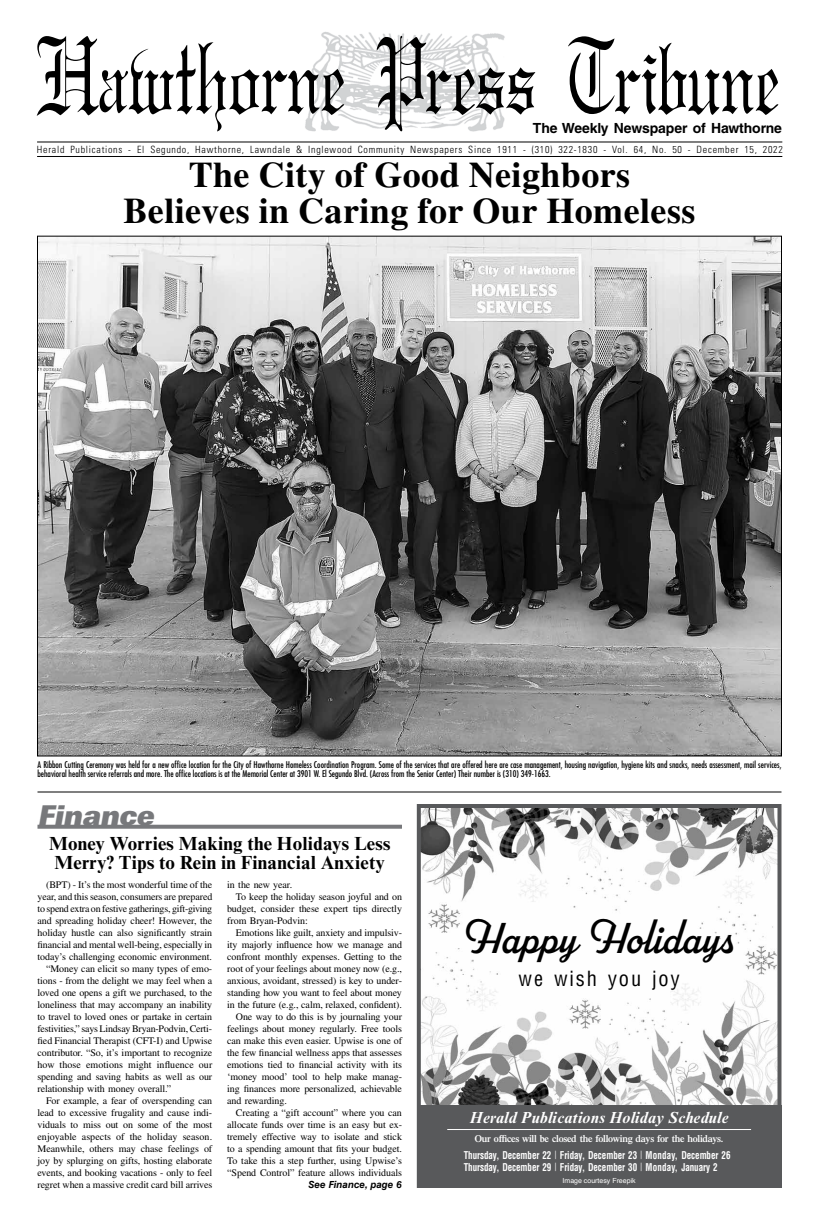
<style>
.page{position:relative;width:819px;height:1224px;background:#fff}
.page>*{position:absolute;margin:0;border:0;box-sizing:border-box;transform-origin:0 0}
.t1{font:100px "Gregorian";letter-spacing:-.01em;color:#000;scale:.78 1}
.t2{font:48px "Parkside";color:#000;scale:.94 1}
.t3{font:700 36px/36px "Times LT Std";letter-spacing:.01em;color:#000;text-align:center}
.t4{font:italic 27.3px "Univers LT Std X Black Ex";color:#77787b;scale:.77 1}
.t5{font:condensed 20.4px "Helvetica LT Std";letter-spacing:.09em;color:#000}
.t6{font:700 19px/19px "Times New Roman MT Std";letter-spacing:.01em;color:#000}
.t7{font:italic 700 16px "Times New Roman MT Std";letter-spacing:.015em;color:#fff}
.t8{font:700 14px "Helvetica LT Std";letter-spacing:-.01em;color:#000}
.t9{font:700 condensed 10.5px/12px "Helvetica LT Std";letter-spacing:-.005em;color:#fff;scale:.86 1}
.t10{font:10px "Times LT Std";letter-spacing:-.005em;color:#000}
.t11{font:300 condensed 10px "Univers LT Std";letter-spacing:.075em;color:#000}
.t12{font:600 10px "Times LT Std";letter-spacing:-.025em;color:#fff}
.t13{font:10px "Times LT Std";letter-spacing:-.025em;color:#000}
.t14{font:italic 700 9.8px "Helvetica LT Std";color:#000}
.t15{font:condensed 9px/9.5px "Futura Std";color:#000}
.t16{font:7px "Helvetica";color:#fff}
</style>
<div class="page">
<img style="left:39px;top:238px;width:741px;height:516px">
<img style="left:422px;top:809px;width:355px;height:296px">
<div style="left:417px;top:804px;width:365px;height:384px;border:4px solid #58595b"></div>
<div style="left:417px;top:1105px;width:365px;height:83px;background:#58595b"></div>
<hr style="left:447px;top:1129px;width:304px;height:1px;background:#fff">
<hr style="left:37px;top:792px;width:745px;height:1px;background:#000">
<img style="left:305px;top:32px;width:200px;height:100px">
<hr style="left:37px;top:141px;width:745px;height:1px;background:#000">
<hr style="left:37px;top:156px;width:745px;height:1px;background:#000">
<svg style="left:38px;top:825px;width:364px;height:4px"></svg>
<h1 class="t1" style="left:36px;top:22px;width:956px">Hawthorne Press Tribune</h1>
<p class="t11" style="left:37px;top:143px;width:747px">Herald Publications - El Segundo, Hawthorne, Lawndale &amp; Inglewood Community Newspapers Since 1911 - (310) 322-1830 - Vol. 64, No. 50 - December 15, 2022</p>
<h3 class="t8" style="left:533px;top:119px;width:251px">The Weekly Newspaper of Hawthorne</h3>
<h3 class="t3" style="left:124px;top:156px;width:573px">The City of Good Neighbors<br>Believes in Caring for Our Homeless</h3>
<p class="t15" style="left:37px;top:760px;width:746px">A Ribbon Cutting Ceremony was held for a new office location for the City of Hawthorne Homeless Coordination Program. Some of the services that are offered here are case management, housing navigation, hygiene kits and snacks, needs assessment, mail services, behavioral health service referrals and more. The office locations is at the Memorial Center at 3901 W. El Segundo Blvd. (Across from the Senior Center) Their number is (310) 349-1663.</p>
<h3 class="t4" style="left:38px;top:799px;width:160px">Finance</h3>
<h3 class="t6" style="left:49px;top:834px;width:343px">Money Worries Making the Holidays Less<br>Merry? Tips to Rein in Financial Anxiety</h3>
<p class="t10" style="left:46px;top:879px;width:168px">(BPT) - It’s the most wonderful time of the</p>
<p class="t10" style="left:37px;top:891px;width:176px">year, and this season, consumers are prepared</p>
<p class="t13" style="left:37px;top:903px;width:176px">to spend extra on festive gatherings, gift-giving</p>
<p class="t10" style="left:37px;top:915px;width:176px">and spreading holiday cheer! However, the</p>
<p class="t10" style="left:37px;top:927px;width:176px">holiday hustle can also significantly strain</p>
<p class="t10" style="left:37px;top:939px;width:176px">financial and mental well-being, especially in</p>
<p class="t10" style="left:37px;top:951px;width:176px">today’s challenging economic environment.</p>
<p class="t10" style="left:46px;top:963px;width:168px">“Money can elicit so many types of emo-</p>
<p class="t10" style="left:37px;top:975px;width:176px">tions - from the delight we may feel when a</p>
<p class="t10" style="left:37px;top:987px;width:176px">loved one opens a gift we purchased, to the</p>
<p class="t10" style="left:37px;top:999px;width:176px">loneliness that may accompany an inability</p>
<p class="t10" style="left:37px;top:1011px;width:176px">to travel to loved ones or partake in certain</p>
<p class="t10" style="left:37px;top:1023px;width:176px">festivities,” says Lindsay Bryan-Podvin, Certi-</p>
<p class="t10" style="left:37px;top:1035px;width:176px">fied Financial Therapist (CFT-I) and Upwise</p>
<p class="t10" style="left:37px;top:1047px;width:176px">contributor. “So, it’s important to recognize</p>
<p class="t10" style="left:37px;top:1059px;width:176px">how those emotions might influence our</p>
<p class="t10" style="left:37px;top:1071px;width:176px">spending and saving habits as well as our</p>
<p class="t10" style="left:37px;top:1083px;width:135px">relationship with money overall.”</p>
<p class="t10" style="left:46px;top:1095px;width:168px">For example, a fear of overspending can</p>
<p class="t10" style="left:37px;top:1107px;width:176px">lead to excessive frugality and cause indi-</p>
<p class="t10" style="left:37px;top:1119px;width:176px">viduals to miss out on some of the most</p>
<p class="t10" style="left:37px;top:1131px;width:176px">enjoyable aspects of the holiday season.</p>
<p class="t10" style="left:37px;top:1143px;width:176px">Meanwhile, others may chase feelings of</p>
<p class="t10" style="left:37px;top:1155px;width:176px">joy by splurging on gifts, hosting elaborate</p>
<p class="t10" style="left:37px;top:1167px;width:176px">events, and booking vacations - only to feel</p>
<p class="t10" style="left:37px;top:1179px;width:176px">regret when a massive credit card bill arrives</p>
<p class="t10" style="left:227px;top:879px;width:66px">in the new year.</p>
<p class="t10" style="left:236px;top:891px;width:168px">To keep the holiday season joyful and on</p>
<p class="t10" style="left:227px;top:903px;width:176px">budget, consider these expert tips directly</p>
<p class="t10" style="left:227px;top:915px;width:82px">from Bryan-Podvin:</p>
<p class="t10" style="left:236px;top:927px;width:168px">Emotions like guilt, anxiety and impulsiv-</p>
<p class="t10" style="left:227px;top:939px;width:176px">ity majorly influence how we manage and</p>
<p class="t10" style="left:227px;top:951px;width:176px">confront monthly expenses. Getting to the</p>
<p class="t10" style="left:227px;top:963px;width:176px">root of your feelings about money now (e.g.,</p>
<p class="t10" style="left:227px;top:975px;width:176px">anxious, avoidant, stressed) is key to under-</p>
<p class="t10" style="left:227px;top:987px;width:176px">standing how you want to feel about money</p>
<p class="t10" style="left:227px;top:999px;width:176px">in the future (e.g., calm, relaxed, confident).</p>
<p class="t10" style="left:236px;top:1011px;width:168px">One way to do this is by journaling your</p>
<p class="t10" style="left:227px;top:1023px;width:176px">feelings about money regularly. Free tools</p>
<p class="t10" style="left:227px;top:1035px;width:176px">can make this even easier. Upwise is one of</p>
<p class="t10" style="left:227px;top:1047px;width:176px">the few financial wellness apps that assesses</p>
<p class="t10" style="left:227px;top:1059px;width:176px">emotions tied to financial activity with its</p>
<p class="t10" style="left:227px;top:1071px;width:176px">‘money mood’ tool to help make manag-</p>
<p class="t10" style="left:227px;top:1083px;width:176px">ing finances more personalized, achievable</p>
<p class="t10" style="left:227px;top:1095px;width:61px">and rewarding.</p>
<p class="t10" style="left:236px;top:1107px;width:168px">Creating a “gift account” where you can</p>
<p class="t10" style="left:227px;top:1119px;width:176px">allocate funds over time is an easy but ex-</p>
<p class="t10" style="left:227px;top:1131px;width:176px">tremely effective way to isolate and stick</p>
<p class="t10" style="left:227px;top:1143px;width:176px">to a spending amount that fits your budget.</p>
<p class="t10" style="left:227px;top:1155px;width:176px">To take this a step further, using Upwise’s</p>
<p class="t10" style="left:227px;top:1167px;width:176px">“Spend Control” feature allows individuals</p>
<p class="t14" style="left:309px;top:1178px;width:95px">See Finance, page 6</p>
<h2 class="t2" style="left:461px;top:909px;width:294px">Happy Holidays</h2>
<h3 class="t5" style="left:519px;top:965px;width:163px">we wish you joy</h3>
<h3 class="t7" style="left:470px;top:1108px;width:261px">Herald Publications Holiday Schedule</h3>
<p class="t12" style="left:475px;top:1132px;width:250px">Our offices will be closed the following days for the holidays.</p>
<p class="t9" style="left:464px;top:1149px;width:312px">Thursday, December 22 <sup>|</sup> Friday, December 23 <sup>|</sup> Monday, December 26<br>Thursday, December 29 <sup>|</sup> Friday, December 30 <sup>|</sup> Monday, January 2</p>
<p class="t16" style="left:563px;top:1175px;width:75px">Image courtesy Freepik</p>
</div>
